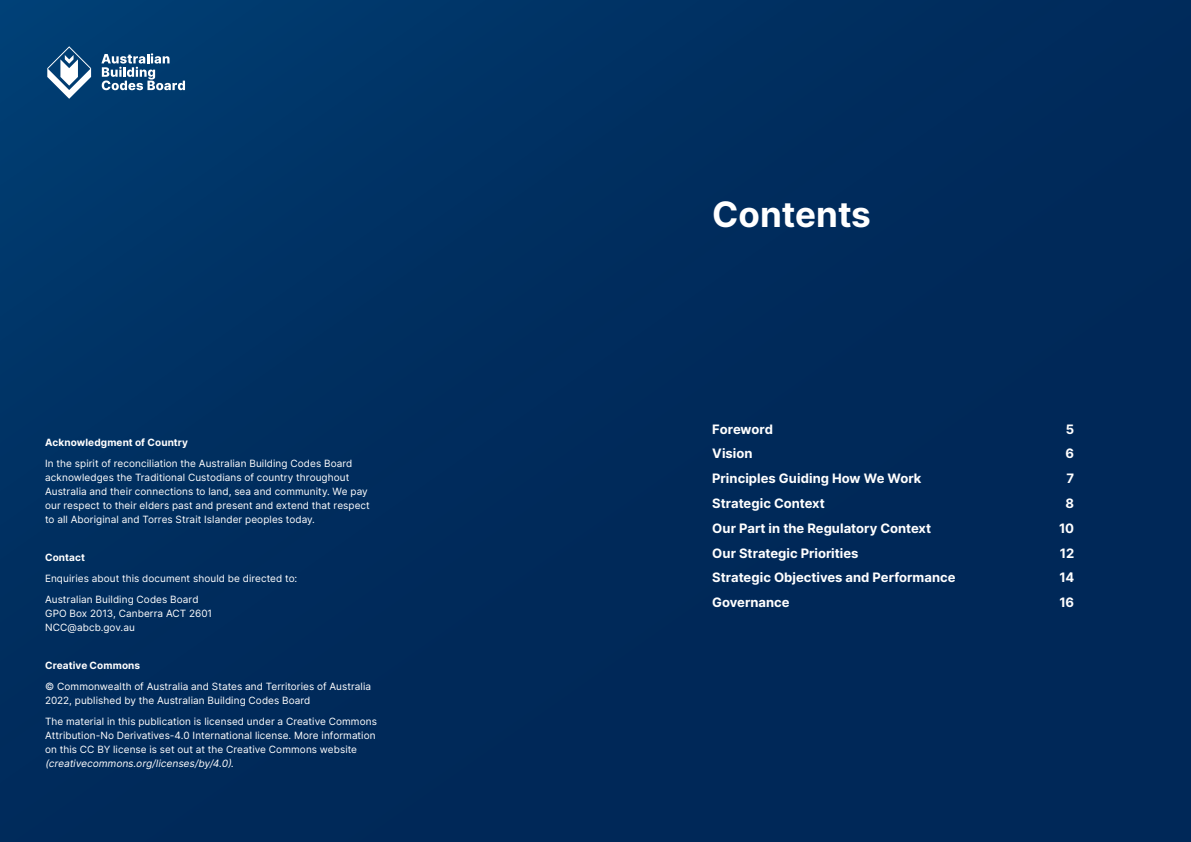
<style>
.page{position:relative;width:1191px;height:842px;background:#fff}
.page>*{position:absolute;margin:0;border:0;box-sizing:border-box;transform-origin:0 0}
.t1{font:700 35px "Inter";color:#fff}
._7b_Body{font:700 13px "Inter";color:#fff}
._7b_Body-2{font:10px/14px "Inter";letter-spacing:.01em;color:#fff}
._7b_Body-3{font:700 10px "Inter";letter-spacing:.01em;color:#fff}
.s1{font-style:italic}
</style>
<div class="page">
<div style="left:0;top:0;width:1191px;height:842px;background:linear-gradient(to right,#003264,#002757)"></div>
<svg style="left:47px;top:46px;width:44px;height:53px"></svg>
<svg style="left:101px;top:53px;width:84px;height:37px"></svg>
<p class="_7b_Body-3" style="left:45px;top:435px;width:145px">Acknowledgment of Country</p>
<p class="_7b_Body-2" style="left:45px;top:456px;width:326px">In the spirit of reconciliation the Australian Building Codes Board acknowledges the Traditional Custodians of country throughout Australia and their connections to land, sea and community. We pay our respect to their elders past and present and extend that respect to all Aboriginal and Torres Strait Islander peoples today.</p>
<p class="_7b_Body-3" style="left:45px;top:550px;width:41px">Contact</p>
<p class="_7b_Body-2" style="left:45px;top:571px;width:254px">Enquiries about this document should be directed to:</p>
<p class="_7b_Body-2" style="left:45px;top:592px;width:169px">Australian Building Codes Board<br>GPO Box 2013, Canberra ACT 2601<br>NCC@abcb.gov.au</p>
<p class="_7b_Body-3" style="left:45px;top:658px;width:97px">Creative Commons</p>
<p class="_7b_Body-2" style="left:45px;top:679px;width:327px">© Commonwealth of Australia and States and Territories of Australia<br>2022, published by the Australian Building Codes Board</p>
<p class="_7b_Body-2" style="left:45px;top:714px;width:333px">The material in this publication is licensed under a Creative Commons Attribution-No Derivatives-4.0 International license. More information on this CC BY license is set out at the Creative Commons website <span class="s1">(creativecommons.org/licenses/by/4.0).</span></p>
<h1 class="t1" style="left:712px;top:189px;width:160px">Contents</h1>
<p class="_7b_Body" style="left:712px;top:419px;width:62px">Foreword</p>
<p class="_7b_Body" style="left:1065px;top:419px;width:10px">5</p>
<p class="_7b_Body" style="left:712px;top:444px;width:42px">Vision</p>
<p class="_7b_Body" style="left:1065px;top:444px;width:10px">6</p>
<p class="_7b_Body" style="left:712px;top:469px;width:211px">Principles Guiding How We Work</p>
<p class="_7b_Body" style="left:1066px;top:469px;width:9px">7</p>
<p class="_7b_Body" style="left:712px;top:494px;width:114px">Strategic Context</p>
<p class="_7b_Body" style="left:1065px;top:494px;width:10px">8</p>
<p class="_7b_Body" style="left:712px;top:519px;width:220px">Our Part in the Regulatory Context</p>
<p class="_7b_Body" style="left:1059px;top:519px;width:17px">10</p>
<p class="_7b_Body" style="left:712px;top:543px;width:148px">Our Strategic Priorities</p>
<p class="_7b_Body" style="left:1060px;top:543px;width:16px">12</p>
<p class="_7b_Body" style="left:712px;top:568px;width:245px">Strategic Objectives and Performance</p>
<p class="_7b_Body" style="left:1059px;top:568px;width:16px">14</p>
<p class="_7b_Body" style="left:712px;top:593px;width:79px">Governance</p>
<p class="_7b_Body" style="left:1059px;top:593px;width:16px">16</p>
</div>
